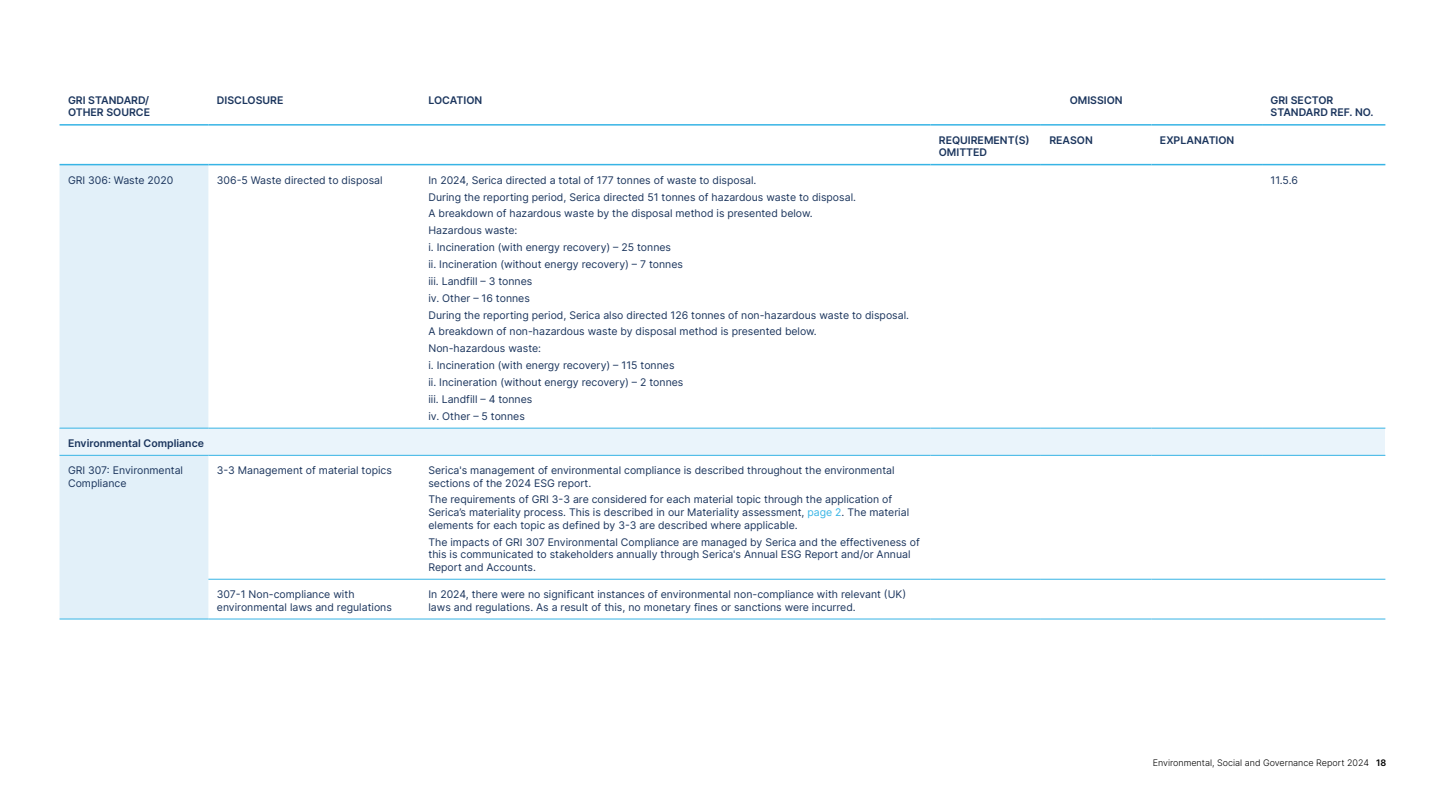
<style>
.page{position:relative;width:1446px;height:808px;background:#fff}
.page>*{position:absolute;margin:0;border:0;box-sizing:border-box;transform-origin:0 0}
.t1{font:10.5px/16.8px "Inter";color:#1b355d}
.t2{font:600 10.5px/12.6px "Inter";color:#1b355d}
.t3{font:300 9px "Inter";color:#000}
.s1{color:#37b4e5}
.s2{font-weight:600}
</style>
<div class="page">
<div style="left:60px;top:165px;width:148px;height:454px;background:#e2f0f9"></div>
<div style="left:60px;top:428px;width:1325px;height:27px;background:#eaf4fb"></div>
<hr style="left:60px;top:124px;width:148px;height:2px;background:#37b4e5">
<hr style="left:60px;top:164px;width:148px;height:1px;background:#37b4e5">
<hr style="left:208px;top:124px;width:212px;height:2px;background:#37b4e5">
<hr style="left:208px;top:164px;width:212px;height:1px;background:#37b4e5">
<hr style="left:420px;top:124px;width:510px;height:2px;background:#37b4e5">
<hr style="left:420px;top:164px;width:510px;height:1px;background:#37b4e5">
<hr style="left:930px;top:164px;width:111px;height:1px;background:#37b4e5">
<hr style="left:1041px;top:164px;width:110px;height:1px;background:#37b4e5">
<hr style="left:1151px;top:164px;width:111px;height:1px;background:#37b4e5">
<hr style="left:1262px;top:124px;width:123px;height:2px;background:#37b4e5">
<hr style="left:1262px;top:164px;width:123px;height:1px;background:#37b4e5">
<hr style="left:930px;top:124px;width:111px;height:2px;background:#37b4e5">
<hr style="left:1041px;top:124px;width:110px;height:2px;background:#37b4e5">
<hr style="left:1151px;top:124px;width:111px;height:2px;background:#37b4e5">
<hr style="left:208px;top:579px;width:212px;height:1px;background:#37b4e5">
<hr style="left:420px;top:579px;width:510px;height:1px;background:#37b4e5">
<hr style="left:930px;top:579px;width:111px;height:1px;background:#37b4e5">
<hr style="left:1041px;top:579px;width:110px;height:1px;background:#37b4e5">
<hr style="left:1151px;top:579px;width:111px;height:1px;background:#37b4e5">
<hr style="left:1262px;top:579px;width:123px;height:1px;background:#37b4e5">
<hr style="left:60px;top:455px;width:148px;height:1px;background:#37b4e5">
<hr style="left:60px;top:619px;width:148px;height:1px;background:#37b4e5">
<hr style="left:208px;top:619px;width:212px;height:1px;background:#37b4e5">
<hr style="left:420px;top:619px;width:510px;height:1px;background:#37b4e5">
<hr style="left:930px;top:619px;width:111px;height:1px;background:#37b4e5">
<hr style="left:1041px;top:619px;width:110px;height:1px;background:#37b4e5">
<hr style="left:1151px;top:619px;width:111px;height:1px;background:#37b4e5">
<hr style="left:1262px;top:619px;width:123px;height:1px;background:#37b4e5">
<hr style="left:60px;top:428px;width:148px;height:1px;background:#37b4e5">
<hr style="left:208px;top:428px;width:212px;height:1px;background:#37b4e5">
<hr style="left:420px;top:428px;width:510px;height:1px;background:#37b4e5">
<hr style="left:930px;top:428px;width:111px;height:1px;background:#37b4e5">
<hr style="left:1041px;top:428px;width:110px;height:1px;background:#37b4e5">
<hr style="left:1151px;top:428px;width:111px;height:1px;background:#37b4e5">
<hr style="left:1262px;top:428px;width:123px;height:1px;background:#37b4e5">
<hr style="left:208px;top:455px;width:212px;height:1px;background:#37b4e5">
<hr style="left:420px;top:455px;width:510px;height:1px;background:#37b4e5">
<hr style="left:930px;top:455px;width:111px;height:1px;background:#37b4e5">
<hr style="left:1041px;top:455px;width:110px;height:1px;background:#37b4e5">
<hr style="left:1151px;top:455px;width:111px;height:1px;background:#37b4e5">
<hr style="left:1262px;top:455px;width:123px;height:1px;background:#37b4e5">
<p class="t2" style="left:68px;top:93px;width:84px">GRI STANDARD/<br>OTHER SOURCE</p>
<p class="t2" style="left:217px;top:93px;width:68px">DISCLOSURE</p>
<p class="t2" style="left:428px;top:93px;width:55px">LOCATION</p>
<p class="t2" style="left:1069px;top:93px;width:54px">OMISSION</p>
<p class="t2" style="left:1270px;top:93px;width:104px">GRI SECTOR<br>STANDARD REF. NO.</p>
<p class="t2" style="left:939px;top:133px;width:92px">REQUIREMENT(S)<br>OMITTED</p>
<p class="t2" style="left:1049px;top:133px;width:45px">REASON</p>
<p class="t2" style="left:1160px;top:133px;width:76px">EXPLANATION</p>
<p class="t1" style="left:68px;top:171px;width:107px">GRI 306: Waste 2020</p>
<p class="t1" style="left:217px;top:171px;width:167px">306-5 Waste directed to disposal</p>
<p class="t1" style="left:428px;top:171px;width:482px">In 2024, Serica directed a total of 177 tonnes of waste to disposal.<br>During the reporting period, Serica directed 51 tonnes of hazardous waste to disposal.<br>A breakdown of hazardous waste by the disposal method is presented below.<br>Hazardous waste:<br>i. Incineration (with energy recovery) – 25 tonnes<br>ii. Incineration (without energy recovery) – 7 tonnes<br>iii. Landfill – 3 tonnes<br>iv. Other – 16 tonnes<br>During the reporting period, Serica also directed 126 tonnes of non-hazardous waste to disposal.<br>A breakdown of non-hazardous waste by disposal method is presented below.<br>Non-hazardous waste:<br>i. Incineration (with energy recovery) – 115 tonnes<br>ii. Incineration (without energy recovery) – 2 tonnes<br>iii. Landfill – 4 tonnes<br>iv. Other – 5 tonnes</p>
<p class="t1" style="left:1270px;top:171px;width:29px">11.5.6</p>
<p class="t2" style="left:68px;top:436px;width:137px">Environmental Compliance</p>
<p class="t1" style="left:68px;top:464px;width:117px;line-height:12.6px">GRI 307: Environmental<br>Compliance</p>
<p class="t1" style="left:217px;top:462px;width:176px">3-3 Management of material topics</p>
<p class="t1" style="left:428px;top:464px;width:468px;line-height:12.6px">Serica's management of environmental compliance is described throughout the environmental sections of the 2024 ESG report.</p>
<p class="t1" style="left:428px;top:493px;width:482px;line-height:12.6px">The requirements of GRI 3-3 are considered for each material topic through the application of<br>Serica’s materiality process. This is described in our Materiality assessment, <span class="s1">page 2</span>. The material elements for each topic as defined by 3-3 are described where applicable.</p>
<p class="t1" style="left:428px;top:535px;width:493px;line-height:12.6px">The impacts of GRI 307 Environmental Compliance are managed by Serica and the effectiveness of this is communicated to stakeholders annually through Serica's Annual ESG Report and/or Annual<br>Report and Accounts.</p>
<p class="t1" style="left:217px;top:587px;width:176px;line-height:12.6px">307-1 Non-compliance with environmental laws and regulations</p>
<p class="t1" style="left:428px;top:587px;width:479px;line-height:12.6px">In 2024, there were no significant instances of environmental non-compliance with relevant (UK) laws and regulations. As a result of this, no monetary fines or sanctions were incurred.</p>
<p class="t3" style="left:1152px;top:756px;width:235px">Environmental, Social and Governance Report 2024 <span class="s2">18</span></p>
</div>
